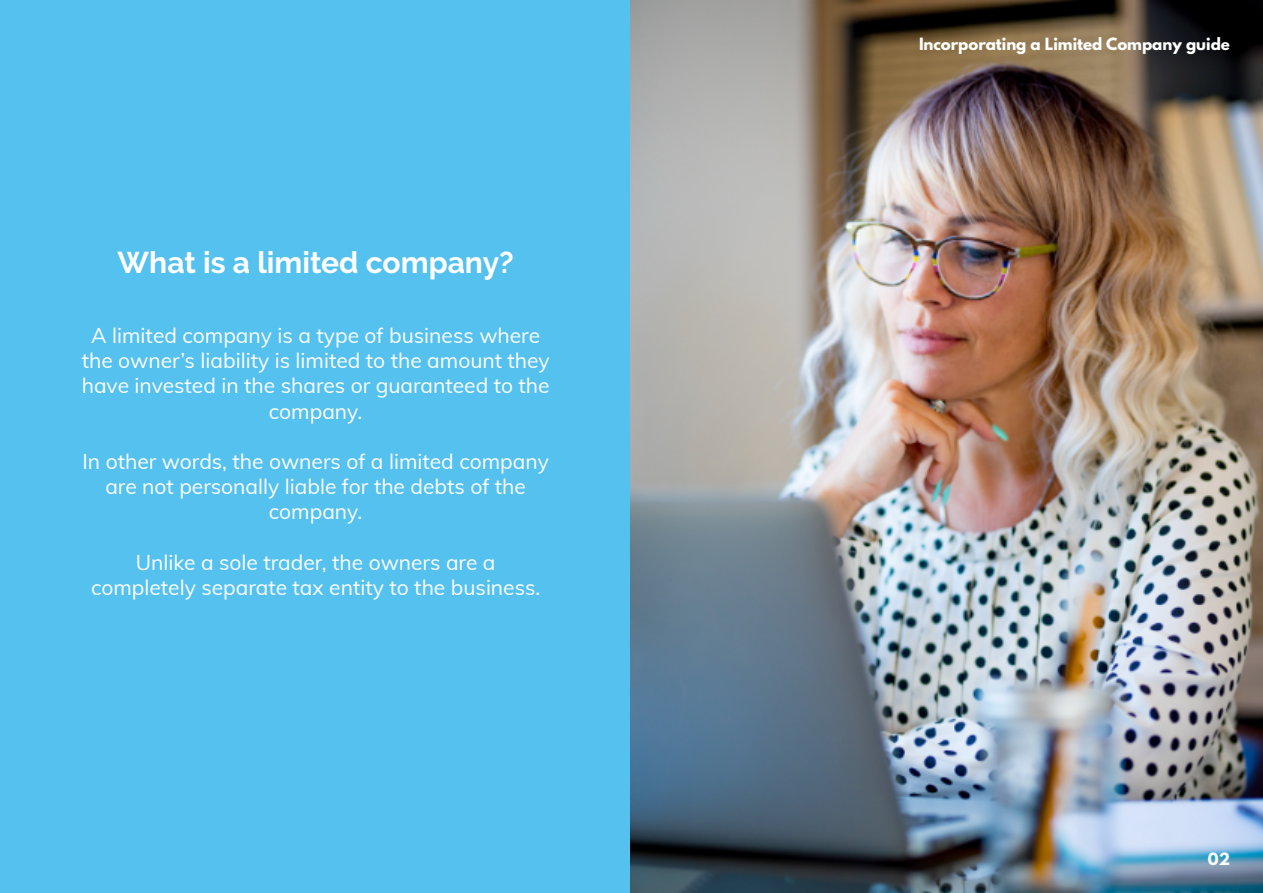
<style>
.page{position:relative;width:1263px;height:893px;background:#fff}
.page>*{position:absolute;margin:0;border:0;box-sizing:border-box;transform-origin:0 0}
.t1{font:700 30px "Raleway";color:#fff}
.t2{font:21px/25.2px "Muli";color:#fff;text-align:center}
.t3{font:15px "The League";color:#fff}
</style>
<div class="page">
<div style="left:0;top:0;width:631px;height:893px;background:#54c1ef"></div>
<img style="left:630px;top:0;width:633px;height:893px">
<h1 class="t1" style="left:118px;top:245px;width:398px">What is a limited company?</h1>
<p class="t2" style="left:82px;top:322px;width:469px">A limited company is a type of business where the owner’s liability is limited to the amount they have invested in the shares or guaranteed to the company.</p>
<p class="t2" style="left:83px;top:448px;width:468px">In other words, the owners of a limited company are not personally liable for the debts of the company.</p>
<p class="t2" style="left:91px;top:549px;width:451px">Unlike a sole trader, the owners are a completely separate tax entity to the business.</p>
<p class="t3" style="left:919px;top:32px;width:312px">Incorporating a Limited Company guide</p>
<p class="t3" style="left:1208px;top:847px;width:24px">02</p>
</div>
